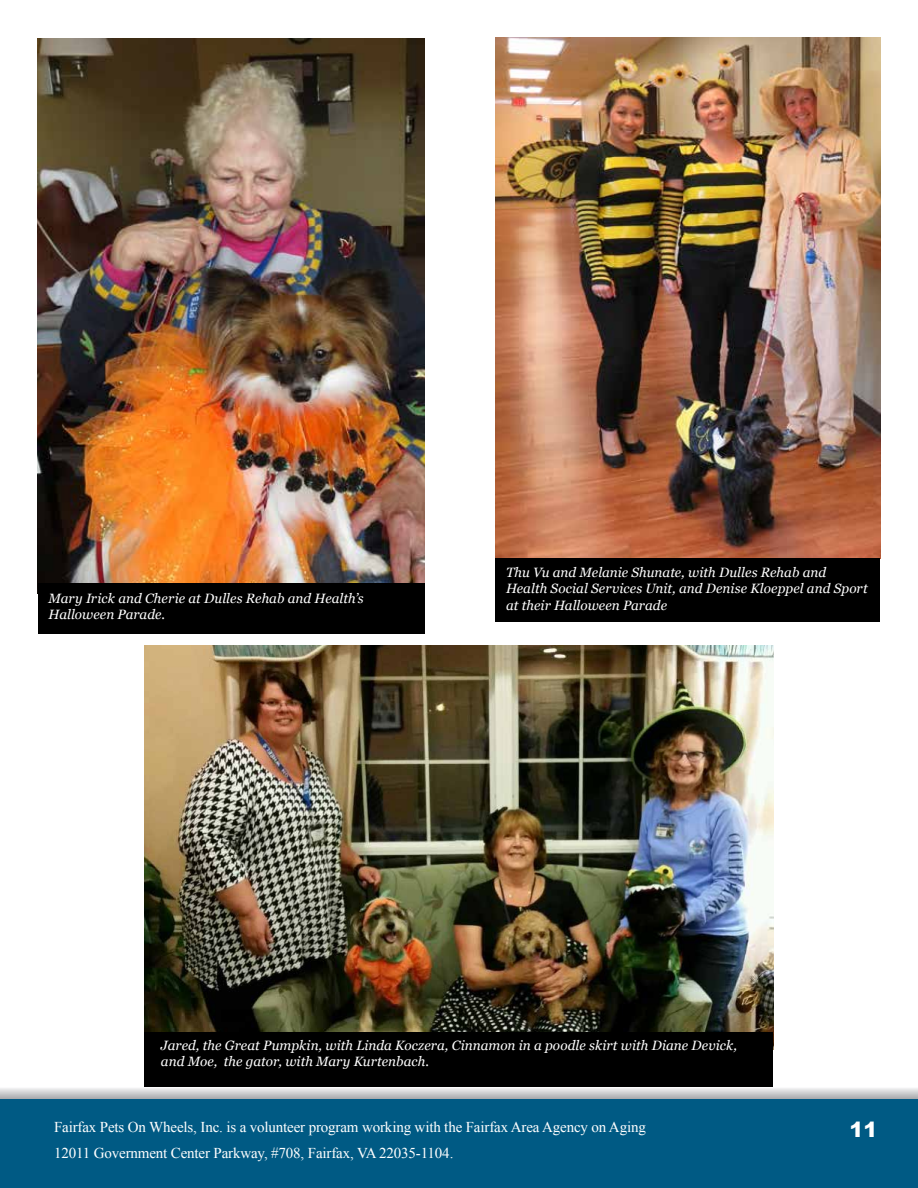
<style>
.page{position:relative;width:918px;height:1188px;background:#fff}
.page>*{position:absolute;margin:0;border:0;box-sizing:border-box;transform-origin:0 0}
.t1{font:900 21px "Arial";color:#fff}
.t2{font:15px/25.5px "Times New Roman";letter-spacing:-.01em;color:#fff}
.t3{font:italic 13.5px/16.2px "Georgia";letter-spacing:.005em;color:#fff}
</style>
<div class="page">
<svg style="left:0;top:1086px;width:918px;height:14px"></svg>
<div style="left:0;top:1100px;width:918px;height:88px;background:#005a84"></div>
<img style="left:495px;top:38px;width:385px;height:520px">
<div style="left:495px;top:558px;width:385px;height:64px;background:#000"></div>
<img style="left:145px;top:646px;width:628px;height:386px">
<div style="left:145px;top:1032px;width:628px;height:54px;background:#000"></div>
<img style="left:38px;top:38px;width:386px;height:546px">
<div style="left:38px;top:584px;width:386px;height:50px;background:#000"></div>
<p class="t3" style="left:49px;top:590px;width:316px">Mary Irick and Cherie at Dulles Rehab and Health’s<br>Halloween Parade.</p>
<p class="t3" style="left:506px;top:565px;width:363px">Thu Vu and Melanie Shunate, with Dulles Rehab and<br>Health Social Services Unit, and Denise Kloeppel and Sport at their Halloween Parade</p>
<p class="t3" style="left:161px;top:1037px;width:578px">Jared, the Great Pumpkin, with Linda Koczera, Cinnamon in a poodle skirt with Diane Devick, and Moe, the gator, with Mary Kurtenbach.</p>
<p class="t2" style="left:54px;top:1114px;width:593px">Fairfax Pets On Wheels, Inc. is a volunteer program working with the Fairfax Area Agency on Aging<br>12011 Government Center Parkway, #708, Fairfax, VA 22035-1104.</p>
<h1 class="t1" style="left:849px;top:1114px;width:30px">11</h1>
</div>
